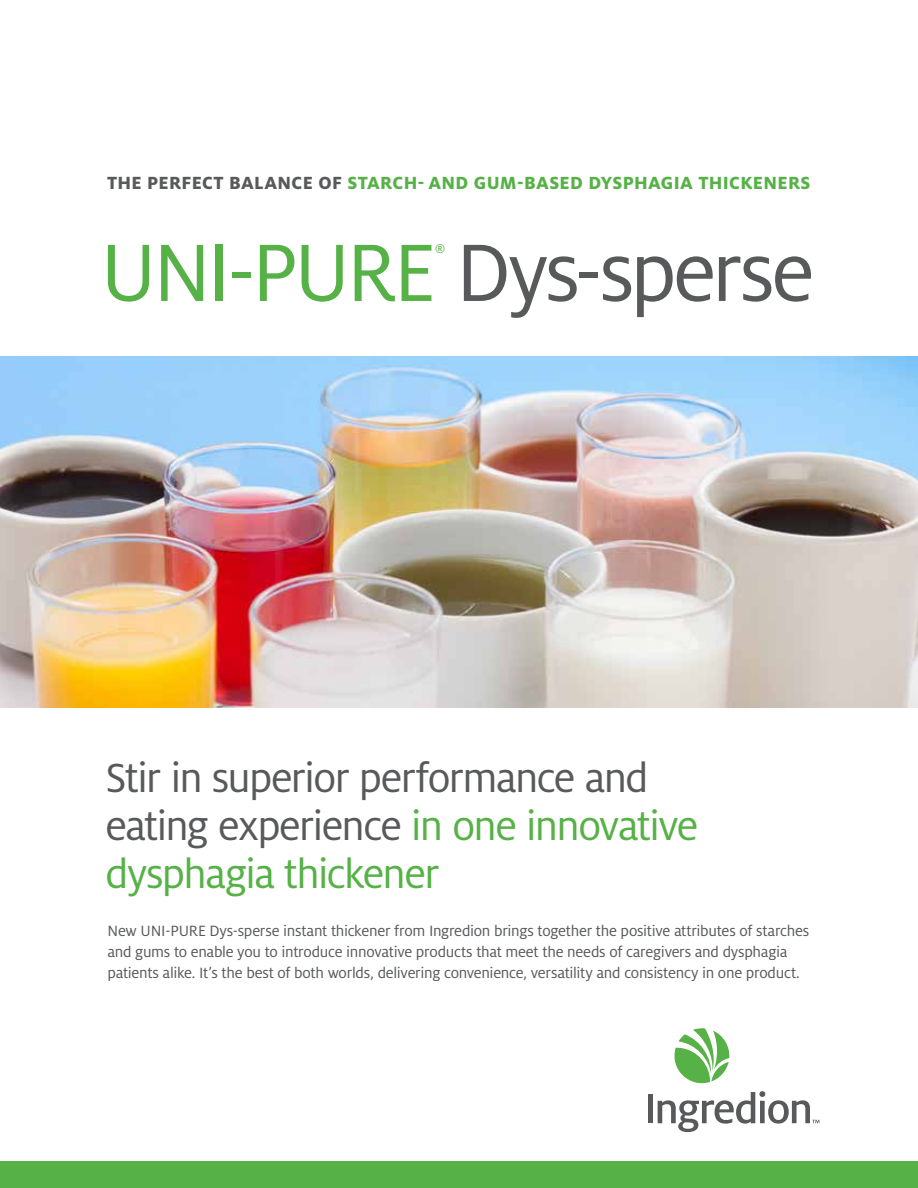
<style>
.page{position:relative;width:918px;height:1188px;background:#fff}
.page>*{position:absolute;margin:0;border:0;box-sizing:border-box;transform-origin:0 0}
.t1{font:90px "Milo Pro";letter-spacing:-.04em;color:#58595b}
.t2{font:45px/48px "Milo Pro";letter-spacing:-.04em;color:#58595b}
.t3{font:800 19.5px "Milo Pro";letter-spacing:.015em;color:#56b146}
.t4{font:16.5px/21px "Milo Pro";letter-spacing:-.015em;color:#58595b}
.t5{font:13.95px "Milo Pro";color:#56b146}
.s1{color:#58595b}
.s2{color:#56b146}
</style>
<div class="page">
<div style="left:0;top:1161px;width:918px;height:27px;background:#56b146"></div>
<img style="left:0;top:357px;width:918px;height:351px">
<div style="left:648px;top:1095px;width:5px;height:28px;background:#58595b"></div>
<svg style="left:658px;top:1028px;width:162px;height:104px"></svg>
<p class="t3" style="left:107px;top:172px;width:705px"><span class="s1">THE PERFECT BALANCE OF</span> STARCH- AND GUM-BASED DYSPHAGIA THICKENERS</p>
<p class="t5" style="left:435px;top:241px;width:12px">®</p>
<h1 class="t1" style="left:100px;top:223px;width:716px"><span class="s2">UNI-PURE</span> Dys-sperse</h1>
<h2 class="t2" style="left:106px;top:754px;width:594px">Stir in superior performance and eating experience <span class="s2">in one innovative dysphagia thickener</span></h2>
<p class="t4" style="left:107px;top:921px;width:703px">New UNI-PURE Dys-sperse instant thickener from Ingredion brings together the positive attributes of starches and gums to enable you to introduce innovative products that meet the needs of caregivers and dysphagia patients alike. It’s the best of both worlds, delivering convenience, versatility and consistency in one product.</p>
</div>
